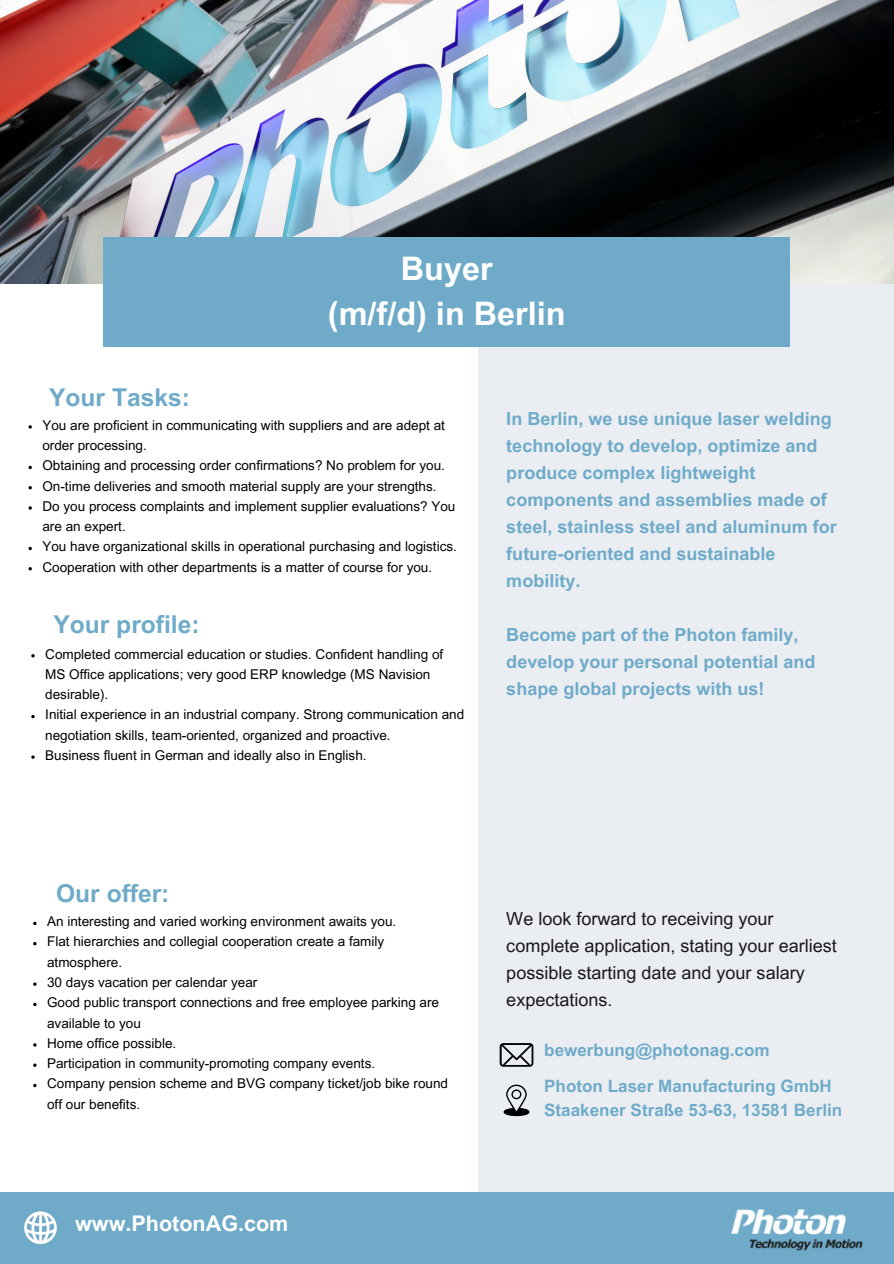
<style>
.page{position:relative;width:894px;height:1264px;background:#fff}
.page>*{position:absolute;margin:0;border:0;box-sizing:border-box;transform-origin:0 0}
.t1{font:700 32.4px/45px "Arial MT Pro";color:#fff;text-align:center}
.t2{font:700 24.6px "Arial MT Pro";color:#6fabc9}
.t3{font:700 21.6px "Arial MT Pro";color:#fff}
.t4{font:700 18px/27px "Arial MT Pro";color:#6fabc9}
.t5{font:18px/27px "Arial MT Pro";color:#1a171b}
.t6{font:700 17.1px/23.7px "Arial MT Pro";color:#6fabc9}
.t7{font:13.5px/20.2px "Arial MT Pro";color:#000}
</style>
<div class="page">
<div style="left:478px;top:216px;width:415px;height:981px;background:#eaeef2"></div>
<img style="left:0;top:1px;width:893px;height:282px">
<div style="left:103px;top:237px;width:687px;height:109px;background:#6fabc9"></div>
<svg style="left:499px;top:1043px;width:34px;height:23px"></svg>
<svg style="left:503px;top:1084px;width:26px;height:33px"></svg>
<div style="left:0;top:1191px;width:893px;height:72px;background:#6fabc9"></div>
<svg style="left:24px;top:1211px;width:33px;height:32px"></svg>
<img style="left:731px;top:1209px;width:131px;height:42px">
<svg style="left:28px;top:466px;width:4px;height:3px"></svg>
<svg style="left:28px;top:486px;width:4px;height:3px"></svg>
<svg style="left:28px;top:547px;width:4px;height:3px"></svg>
<svg style="left:28px;top:567px;width:4px;height:3px"></svg>
<svg style="left:31px;top:654px;width:4px;height:3px"></svg>
<svg style="left:31px;top:715px;width:4px;height:3px"></svg>
<svg style="left:33px;top:921px;width:4px;height:4px"></svg>
<svg style="left:33px;top:942px;width:4px;height:3px"></svg>
<svg style="left:33px;top:1002px;width:4px;height:4px"></svg>
<svg style="left:33px;top:1083px;width:4px;height:4px"></svg>
<p class="t2" style="left:49px;top:388px;width:142px">Your Tasks:</p>
<h4 class="t1" style="left:328px;top:250px;width:239px">Buyer<br>(m/f/d) in Berlin</h4>
<p class="t7" style="left:42px;top:416px;width:404px">You are proficient in communicating with suppliers and are adept at order processing.</p>
<h4 class="t7" style="left:42px;top:457px;width:404px">Obtaining and processing order confirmations? No problem for you.</h4>
<h1 class="t7" style="left:42px;top:477px;width:395px">On-time deliveries and smooth material supply are your strengths.</h1>
<h2 class="t7" style="left:42px;top:497px;width:414px">Do you process complaints and implement supplier evaluations? You are an expert.</h2>
<p class="t7" style="left:42px;top:538px;width:416px">You have organizational skills in operational purchasing and logistics.</p>
<p class="t7" style="left:42px;top:558px;width:391px">Cooperation with other departments is a matter of course for you.</p>
<p class="t2" style="left:53px;top:615px;width:148px">Your profile:</p>
<h2 class="t7" style="left:45px;top:645px;width:399px">Completed commercial education or studies. Confident handling of<br>MS Office applications; very good ERP knowledge (MS Navision desirable).</h2>
<p class="t7" style="left:45px;top:706px;width:420px">Initial experience in an industrial company. Strong communication and negotiation skills, team-oriented, organized and proactive.</p>
<p class="t7" style="left:45px;top:746px;width:323px">Business fluent in German and ideally also in English.</p>
<p class="t4" style="left:506px;top:407px;width:332px">In Berlin, we use unique laser welding technology to develop, optimize and produce complex lightweight components and assemblies made of steel, stainless steel and aluminum for future-oriented and sustainable mobility.</p>
<h4 class="t4" style="left:506px;top:623px;width:311px">Become part of the Photon family, develop your personal potential and shape global projects with us!</h4>
<p class="t2" style="left:56px;top:884px;width:115px">Our offer:</p>
<h2 class="t7" style="left:47px;top:913px;width:350px">An interesting and varied working environment awaits you.</h2>
<p class="t7" style="left:47px;top:933px;width:338px">Flat hierarchies and collegial cooperation create a family atmosphere.</p>
<p class="t7" style="left:47px;top:973px;width:212px">30 days vacation per calendar year</p>
<p class="t7" style="left:47px;top:994px;width:393px">Good public transport connections and free employee parking are available to you</p>
<p class="t7" style="left:47px;top:1034px;width:131px">Home office possible.</p>
<p class="t7" style="left:47px;top:1054px;width:329px">Participation in community-promoting company events.</p>
<p class="t7" style="left:47px;top:1075px;width:402px">Company pension scheme and BVG company ticket/job bike round off our benefits.</p>
<p class="t3" style="left:75px;top:1215px;width:215px">www.PhotonAG.com</p>
<h5 class="t5" style="left:506px;top:907px;width:332px">We look forward to receiving your complete application, stating your earliest possible starting date and your salary expectations.</h5>
<p class="t6" style="left:544px;top:1039px;width:227px">bewerbung@photonag.com</p>
<p class="t6" style="left:544px;top:1076px;width:299px">Photon Laser Manufacturing GmbH<br>Staakener Straße 53-63, 13581 Berlin</p>
</div>
